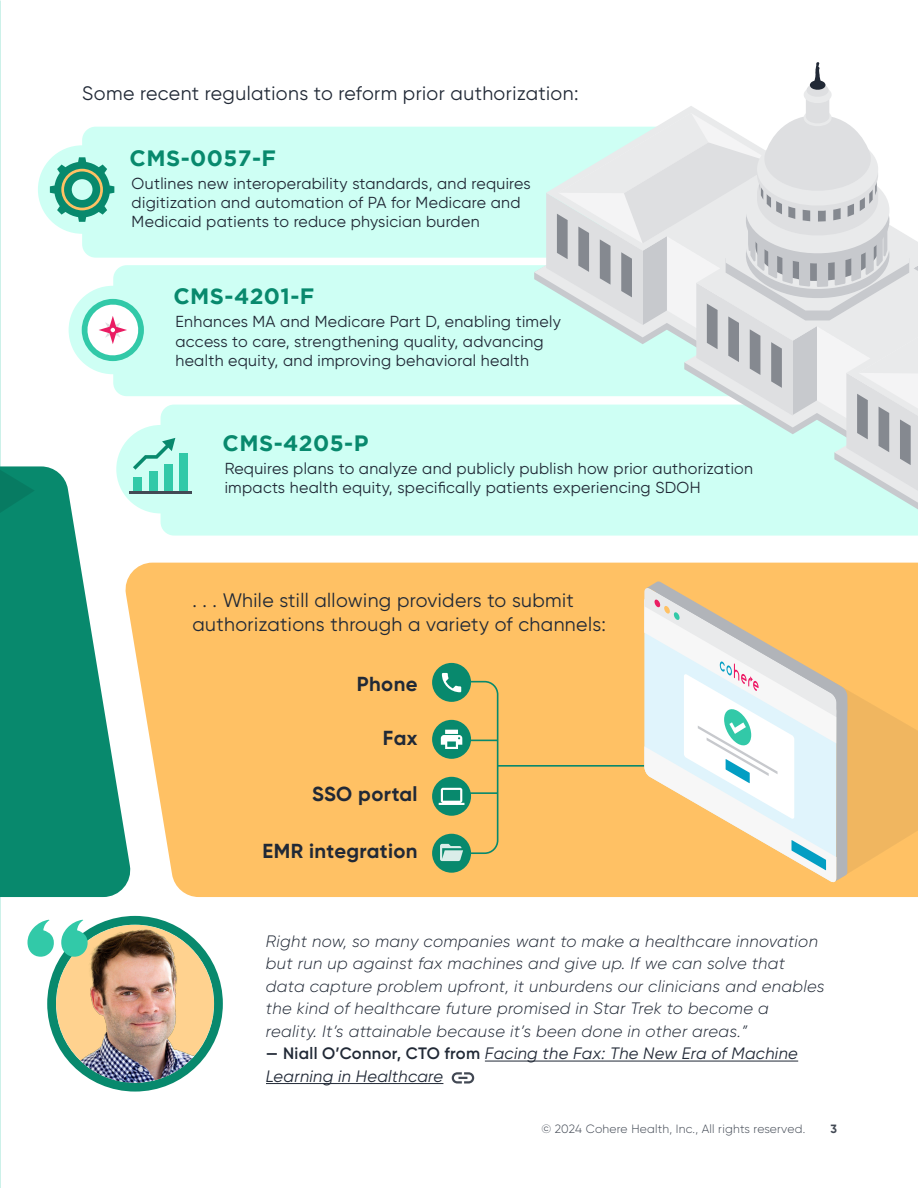
<style>
.page{position:relative;width:918px;height:1188px;background:#fff}
.page>*{position:absolute;margin:0;border:0;box-sizing:border-box;transform-origin:0 0}
.t1{font:700 22.2px "Gotham";letter-spacing:.02em;color:#08896d}
.t2{font:700 20.25px "Gilroy";letter-spacing:.02em;color:#212936}
.t3{font:19.5px/24.3px "Gilroy";letter-spacing:.02em;color:#212936}
.t4{font:italic 300 16.5px/22.5px "Gilroy";letter-spacing:.02em;color:#212936}
.t5{font:italic 16.5px/22.5px "Gilroy";letter-spacing:.02em;color:#212936}
.t6{font:15.9px/19.4px "Gilroy";letter-spacing:.02em;color:#212936}
.t7{font:300 12px "Gilroy";letter-spacing:.02em;color:#424954}
.t8{font:700 12px "Gilroy";color:#424954}
.s1{font-weight:600;font-style:normal}
</style>
<div class="page">
<img style="left:0;top:0;width:1px;height:1188px">
<svg style="left:0;top:466px;width:133px;height:431px;fill:#08896d"></svg>
<div style="left:82px;top:127px;width:464px;height:131px;background:#cefff4"></div>
<div style="left:113px;top:265px;width:421px;height:131px;background:#cefff4"></div>
<div style="left:161px;top:405px;width:757px;height:131px;background:#cefff4"></div>
<div style="left:123px;top:563px;width:795px;height:334px;background:#ffc164"></div>
<div style="left:69px;top:286px;width:88px;height:88px;background:#cefff4;border-radius:50%"></div>
<svg style="left:82px;top:299px;width:62px;height:62px"></svg>
<svg style="left:84px;top:301px;width:58px;height:58px;background:#c0e4de"></svg>
<div style="left:116px;top:425px;width:89px;height:88px;background:#cefff4;border-radius:50%"></div>
<div style="left:179px;top:454px;width:9px;height:37px;background:#32c9a8"></div>
<div style="left:164px;top:464px;width:9px;height:27px;background:#32c9a8"></div>
<div style="left:149px;top:472px;width:8px;height:19px;background:#32c9a8"></div>
<div style="left:133px;top:477px;width:9px;height:14px;background:#32c9a8"></div>
<hr style="left:129px;top:491px;width:63px;height:3px;background:#424954">
<svg style="left:133px;top:438px;width:42px;height:32px"></svg>
<div style="left:534px;top:178px;width:384px;height:340px;background:#cefff4"></div>
<svg style="left:546px;top:62px;width:372px;height:444px"></svg>
<hr style="left:498px;top:765px;width:146px;height:2px;background:#08896d">
<svg style="left:847px;top:674px;width:71px;height:206px;background:#f4b961"></svg>
<svg style="left:644px;top:581px;width:203px;height:302px"></svg>
<div style="left:432px;top:663px;width:39px;height:39px;background:#08896d;border-radius:50%"></div>
<div style="left:432px;top:720px;width:39px;height:39px;background:#08896d;border-radius:50%"></div>
<div style="left:432px;top:777px;width:39px;height:39px;background:#08896d;border-radius:50%"></div>
<div style="left:432px;top:834px;width:39px;height:39px;background:#08896d;border-radius:50%"></div>
<svg style="left:439px;top:673px;width:60px;height:188px"></svg>
<hr style="left:485px;top:1061px;width:313px;height:1px;background:#212936">
<hr style="left:266px;top:1083px;width:177px;height:1px;background:#212936">
<svg style="left:0;top:403px;width:35px;height:154px"></svg>
<svg style="left:47px;top:916px;width:176px;height:176px;background:#229375"></svg>
<img style="left:56px;top:929px;width:158px;height:154px">
<svg style="left:28px;top:920px;width:60px;height:37px"></svg>
<svg style="left:452px;top:1072px;width:22px;height:12px"></svg>
<div style="left:38px;top:145px;width:88px;height:89px;background:#cefff4;border-radius:50%"></div>
<svg style="left:50px;top:157px;width:64px;height:65px"></svg>
<svg style="left:61px;top:169px;width:42px;height:41px"></svg>
<div style="left:64px;top:171px;width:36px;height:37px;background:#08896d;border-radius:50%"></div>
<div style="left:72px;top:179px;width:21px;height:21px;background:#cefff4;border-radius:50%"></div>
<p class="t3" style="left:82px;top:81px;width:498px">Some recent regulations to reform prior authorization:</p>
<h1 class="t1" style="left:130px;top:145px;width:148px">CMS-0057-F</h1>
<p class="t6" style="left:132px;top:173px;width:401px">Outlines new interoperability standards, and requires digitization and automation of PA for Medicare and<br>Medicaid patients to reduce physician burden</p>
<h1 class="t1" style="left:173px;top:284px;width:143px">CMS-4201-F</h1>
<p class="t6" style="left:175px;top:312px;width:387px">Enhances MA and Medicare Part D, enabling timely access to care, strengthening quality, advancing health equity, and improving behavioral health</p>
<h1 class="t1" style="left:223px;top:431px;width:147px">CMS-4205-P</h1>
<p class="t6" style="left:225px;top:459px;width:530px">Requires plans to analyze and publicly publish how prior authorization impacts health equity, specifically patients experiencing SDOH</p>
<p class="t3" style="left:192px;top:587px;width:415px">. . . While still allowing providers to submit authorizations through a variety of channels:</p>
<p class="t2" style="left:357px;top:671px;width:62px">Phone</p>
<p class="t2" style="left:383px;top:725px;width:36px">Fax</p>
<p class="t2" style="left:312px;top:781px;width:107px">SSO portal</p>
<p class="t2" style="left:263px;top:838px;width:156px">EMR integration</p>
<p class="t4" style="left:266px;top:930px;width:560px">Right now, so many companies want to make a healthcare innovation but run up against fax machines and give up. If we can solve that data capture problem upfront, it unburdens our clinicians and enables the kind of healthcare future promised in Star Trek to become a<br>reality. It’s attainable because it’s been done in other areas.”</p>
<p class="t5" style="left:266px;top:1042px;width:533px"><span class="s1">— Niall O’Connor, CTO from</span> Facing the Fax: The New Era of Machine<br>Learning in Healthcare</p>
<p class="t7" style="left:541px;top:1122px;width:265px">© 2024 Cohere Health, Inc., All rights reserved.</p>
<p class="t8" style="left:830px;top:1121px;width:8px">3</p>
</div>
